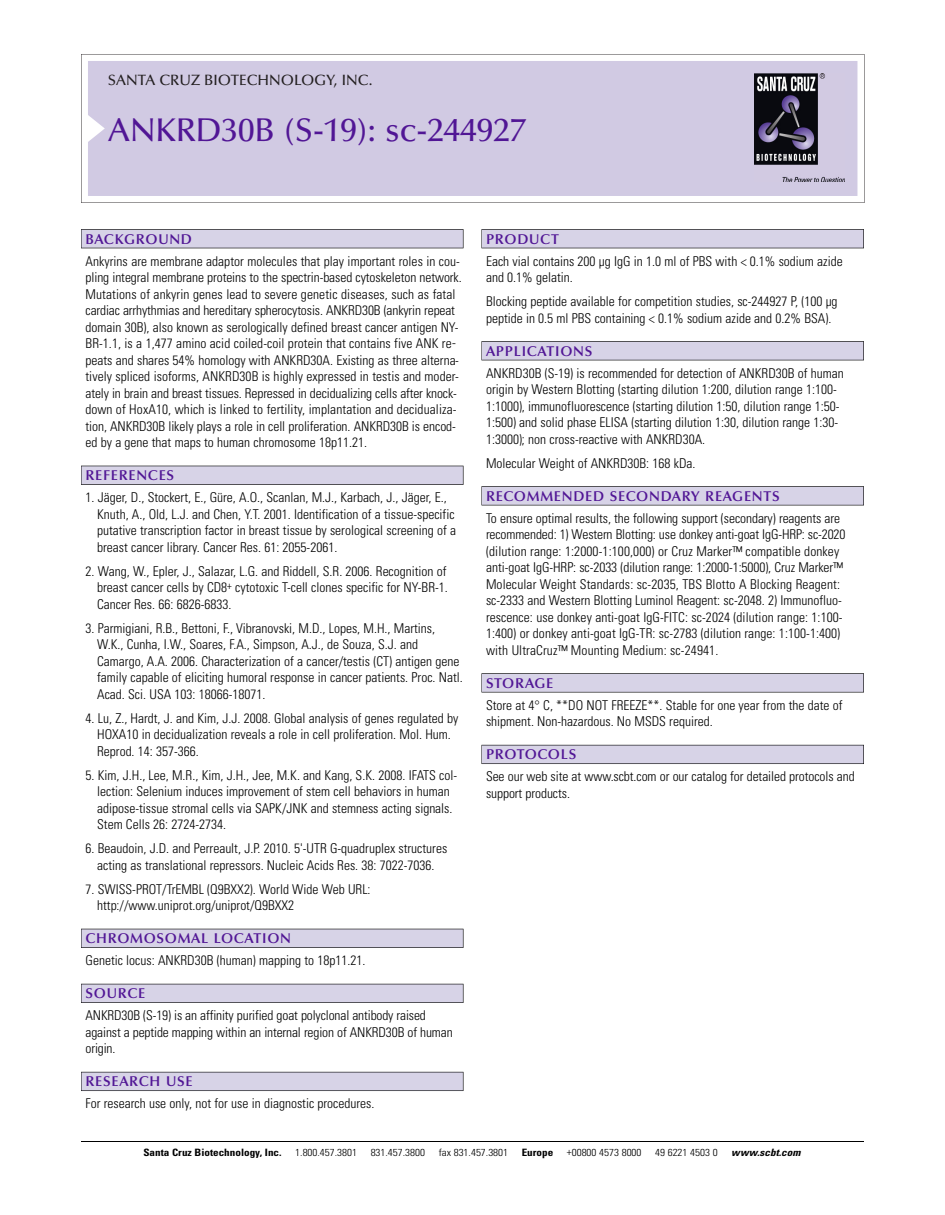
<style>
.page{position:relative;width:945px;height:1215px;background:#fff}
.page>*{position:absolute;margin:0;border:0;box-sizing:border-box;transform-origin:0 0}
.t1{font:500 33px "Optima";color:#511695}
.t2{font:500 15px "Optima";color:#231f20}
.t3{font:600 14.25px "Optima";letter-spacing:.05em;color:#511695}
.t4{font:300 condensed 13.5px/16.5px "Univers";color:#000}
.t5{font:300 condensed 10.2px "Univers";color:#000;scale:1.1 1}
.t6{font:700 condensed 10.2px "Univers";color:#000;scale:1.1 1}
.t7{font:italic 700 condensed 10.2px "Univers";letter-spacing:.005em;color:#000;scale:1.1 1}
</style>
<div class="page">
<svg style="left:81px;top:54px;width:783px;height:149px"></svg>
<div style="left:88px;top:61px;width:769px;height:135px;background:#d1cae3"></div>
<img style="left:755px;top:74px;width:90px;height:108px">
<div style="left:81px;top:229px;width:382px;height:19px;background:#525156"></div>
<div style="left:81px;top:230px;width:382px;height:18px;background:#d7d3e7"></div>
<div style="left:81px;top:466px;width:382px;height:19px;background:#515055"></div>
<div style="left:81px;top:466px;width:382px;height:18px;background:#d7d3e7"></div>
<div style="left:81px;top:929px;width:382px;height:19px;background:#525158"></div>
<div style="left:81px;top:929px;width:382px;height:18px;background:#d7d3e7"></div>
<div style="left:81px;top:984px;width:382px;height:19px;background:#54535a"></div>
<div style="left:81px;top:984px;width:382px;height:18px;background:#d7d3e7"></div>
<div style="left:81px;top:1072px;width:382px;height:19px;background:#5b5a62"></div>
<div style="left:81px;top:1072px;width:382px;height:18px;background:#d7d3e7"></div>
<div style="left:482px;top:229px;width:382px;height:19px;background:#525156"></div>
<div style="left:482px;top:230px;width:381px;height:18px;background:#d7d3e7"></div>
<div style="left:482px;top:341px;width:382px;height:19px;background:#525155"></div>
<div style="left:482px;top:342px;width:381px;height:18px;background:#d7d3e7"></div>
<div style="left:482px;top:486px;width:382px;height:19px;background:#545357"></div>
<div style="left:482px;top:487px;width:381px;height:18px;background:#d7d3e7"></div>
<div style="left:482px;top:673px;width:382px;height:19px;background:#575759"></div>
<div style="left:482px;top:674px;width:381px;height:18px;background:#d7d3e7"></div>
<div style="left:482px;top:745px;width:382px;height:19px;background:#5b5a62"></div>
<div style="left:482px;top:745px;width:381px;height:18px;background:#d7d3e7"></div>
<hr style="left:81px;top:1141px;width:783px;height:1px;background:#000">
<p class="t2" style="left:108px;top:74px;width:266px">SANTA CRUZ BIOTECHNOLOGY, INC.</p>
<h1 class="t1" style="left:108px;top:117px;width:420px">ANKRD30B (S-19): sc-244927</h1>
<p class="t3" style="left:86px;top:233px;width:108px">BACKGROUND</p>
<p class="t4" style="left:86px;top:254px;width:378px">Ankyrins are membrane adaptor molecules that play important roles in cou&shy;pling integral membrane proteins to the spectrin-based cytoskeleton network.<br>Mutations of ankyrin genes lead to severe genetic diseases, such as fatal cardiac arrhythmias and hereditary spherocytosis. ANKRD30B (ankyrin repeat domain 30B), also known as serologically defined breast cancer antigen NY-BR-1.1, is a 1,477 amino acid coiled-coil protein that contains five ANK re&shy;peats and shares 54% homology with ANKRD30A. Existing as three alterna&shy;tively spliced isoforms, ANKRD30B is highly expressed in testis and moder&shy;ately in brain and breast tissues. Repressed in decidualizing cells after knock&shy;down of HoxA10, which is linked to fertility, implantation and decidualiza&shy;tion, ANKRD30B likely plays a role in cell proliferation. ANKRD30B is encod&shy;ed by a gene that maps to human chromosome 18p11.21.</p>
<p class="t3" style="left:86px;top:470px;width:90px">REFERENCES</p>
<p class="t4" style="left:97px;top:490px;width:360px;text-indent:-12px">1. Jäger, D., Stockert, E., Güre, A.O., Scanlan, M.J., Karbach, J., Jäger, E., Knuth, A., Old, L.J. and Chen, Y.T. 2001. Identification of a tissue-specific putative transcription factor in breast tissue by serological screening of a breast cancer library. Cancer Res. 61: 2055-2061.</p>
<p class="t4" style="left:97px;top:564px;width:352px;text-align:justify;text-indent:-12px">2. Wang, W., Epler, J., Salazar, L.G. and Riddell, S.R. 2006. Recognition of breast cancer cells by CD8<sup>+</sup> cytotoxic T-cell clones specific for NY-BR-1.<br>Cancer Res. 66: 6826-6833.</p>
<p class="t4" style="left:97px;top:621px;width:367px;text-indent:-12px">3. Parmigiani, R.B., Bettoni, F., Vibranovski, M.D., Lopes, M.H., Martins, W.K., Cunha, I.W., Soares, F.A., Simpson, A.J., de Souza, S.J. and Camargo, A.A. 2006. Characterization of a cancer/testis (CT) antigen gene family capable of eliciting humoral response in cancer patients. Proc. Natl.<br>Acad. Sci. USA 103: 18066-18071.</p>
<p class="t4" style="left:97px;top:711px;width:363px;text-indent:-12px">4. Lu, Z., Hardt, J. and Kim, J.J. 2008. Global analysis of genes regulated by<br>HOXA10 in decidualization reveals a role in cell proliferation. Mol. Hum.<br>Reprod. 14: 357-366.</p>
<p class="t4" style="left:97px;top:768px;width:362px;text-indent:-12px">5. Kim, J.H., Lee, M.R., Kim, J.H., Jee, M.K. and Kang, S.K. 2008. IFATS col&shy;lection: Selenium induces improvement of stem cell behaviors in human adipose-tissue stromal cells via SAPK/JNK and stemness acting signals.<br>Stem Cells 26: 2724-2734.</p>
<p class="t4" style="left:86px;top:841px;width:363px;text-align:center">6. Beaudoin, J.D. and Perreault, J.P. 2010. 5'-UTR G-quadruplex structures acting as translational repressors. Nucleic Acids Res. 38: 7022-7036.</p>
<p class="t4" style="left:97px;top:882px;width:275px;text-indent:-12px">7. SWISS-PROT/TrEMBL (Q9BXX2). World Wide Web URL: http://www.uniprot.org/uniprot/Q9BXX2</p>
<p class="t3" style="left:86px;top:933px;width:207px">CHROMOSOMAL LOCATION</p>
<p class="t4" style="left:86px;top:953px;width:281px">Genetic locus: ANKRD30B (human) mapping to 18p11.21.</p>
<p class="t3" style="left:86px;top:988px;width:61px">SOURCE</p>
<p class="t4" style="left:86px;top:1008px;width:369px">ANKRD30B (S-19) is an affinity purified goat polyclonal antibody raised against a peptide mapping within an internal region of ANKRD30B of human origin.</p>
<p class="t3" style="left:86px;top:1076px;width:109px">RESEARCH USE</p>
<p class="t4" style="left:86px;top:1096px;width:290px">For research use only, not for use in diagnostic procedures.</p>
<p class="t3" style="left:486px;top:233px;width:74px">PRODUCT</p>
<p class="t4" style="left:486px;top:254px;width:358px">Each vial contains 200 µg IgG in 1.0 ml of PBS with &lt; 0.1% sodium azide and 0.1% gelatin.</p>
<p class="t4" style="left:486px;top:294px;width:353px">Blocking peptide available for competition studies, sc-244927 P, (100 µg peptide in 0.5 ml PBS containing &lt; 0.1% sodium azide and 0.2% BSA).</p>
<p class="t3" style="left:486px;top:345px;width:108px">APPLICATIONS</p>
<p class="t4" style="left:486px;top:366px;width:359px">ANKRD30B (S-19) is recommended for detection of ANKRD30B of human origin by Western Blotting (starting dilution 1:200, dilution range 1:100- 1:1000), immunofluorescence (starting dilution 1:50, dilution range 1:50- 1:500) and solid phase ELISA (starting dilution 1:30, dilution range 1:30- 1:3000); non cross-reactive with ANKRD30A.</p>
<p class="t4" style="left:486px;top:456px;width:211px">Molecular Weight of ANKRD30B: 168 kDa.</p>
<p class="t3" style="left:486px;top:490px;width:295px">RECOMMENDED SECONDARY REAGENTS</p>
<p class="t4" style="left:486px;top:511px;width:361px">To ensure optimal results, the following support (secondary) reagents are recommended: 1) Western Blotting: use donkey anti-goat IgG-HRP: sc-2020 (dilution range: 1:2000-1:100,000) or Cruz Marker™ compatible donkey anti-goat IgG-HRP: sc-2033 (dilution range: 1:2000-1:5000), Cruz Marker™ Molecular Weight Standards: sc-2035, TBS Blotto A Blocking Reagent: sc-2333 and Western Blotting Luminol Reagent: sc-2048. 2) Immunofluo&shy;rescence: use donkey anti-goat IgG-FITC: sc-2024 (dilution range: 1:100- 1:400) or donkey anti-goat IgG-TR: sc-2783 (dilution range: 1:100-1:400) with UltraCruz™ Mounting Medium: sc-24941.</p>
<p class="t3" style="left:486px;top:677px;width:69px">STORAGE</p>
<p class="t4" style="left:486px;top:698px;width:358px">Store at 4° C, **DO NOT FREEZE**. Stable for one year from the date of shipment. Non-hazardous. No MSDS required.</p>
<p class="t3" style="left:486px;top:749px;width:92px">PROTOCOLS</p>
<p class="t4" style="left:486px;top:769px;width:370px">See our web site at www.scbt.com or our catalog for detailed protocols and support products.</p>
<p class="t6" style="left:143px;top:1148px;width:127px">Santa Cruz Biotechnology, Inc.</p>
<p class="t5" style="left:295px;top:1148px;width:58px">1.800.457.3801</p>
<p class="t5" style="left:371px;top:1148px;width:51px">831.457.3800</p>
<p class="t5" style="left:439px;top:1148px;width:65px">fax 831.457.3801</p>
<p class="t6" style="left:522px;top:1148px;width:30px">Europe</p>
<p class="t5" style="left:567px;top:1148px;width:69px">+00800 4573 8000</p>
<p class="t5" style="left:655px;top:1148px;width:58px">49 6221 4503 0</p>
<p class="t7" style="left:731px;top:1148px;width:64px">www.scbt.com</p>
</div>
